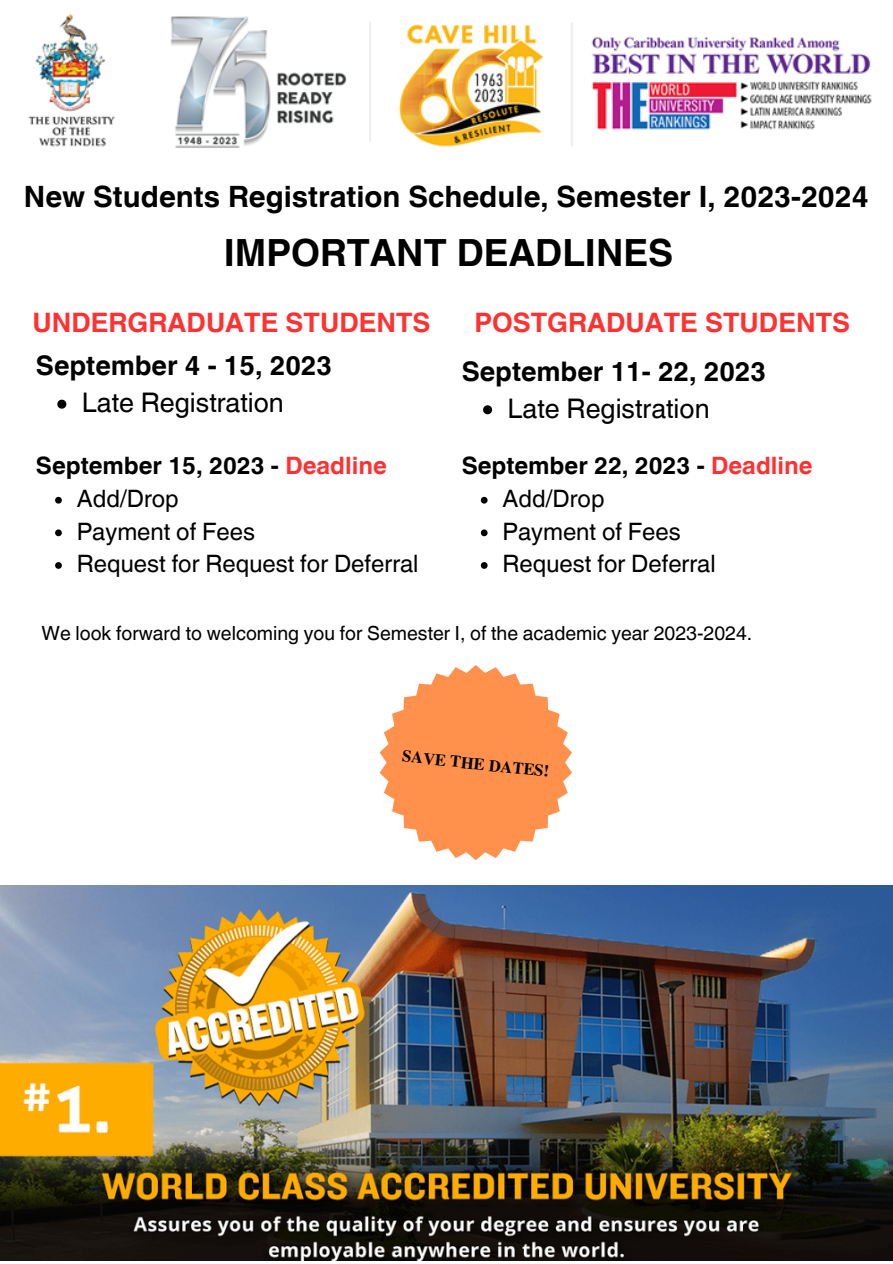
<style>
.page{position:relative;width:893px;height:1264px;background:#fff}
.page>*{position:absolute;margin:0;border:0;box-sizing:border-box;transform-origin:0 0}
.t1{font:700 37.5px "Helvetica World";color:#000}
.t2{font:700 29.4px "Helvetica World";color:#000}
.t3{font:700 27px "Helvetica World";color:#000}
.t4{font:27px "Helvetica World";color:#000}
.t5{font:700 26.85px "Helvetica World";color:#ff3131}
.t6{font:24px "Helvetica World";color:#000}
.t7{font:700 24px "Helvetica World";color:#000}
.t8{font:19.5px "Helvetica World";color:#000}
.t9{font:700 16.5px "Te X Gyre Termes";color:#000}
.s1{color:#ff3131}
</style>
<div class="page">
<svg style="left:379px;top:665px;width:193px;height:195px"></svg>
<img style="left:0;top:885px;width:892px;height:375px">
<svg style="left:57px;top:399px;width:9px;height:9px"></svg>
<svg style="left:55px;top:497px;width:7px;height:6px"></svg>
<svg style="left:55px;top:529px;width:7px;height:7px"></svg>
<svg style="left:55px;top:562px;width:7px;height:7px"></svg>
<svg style="left:483px;top:405px;width:9px;height:9px"></svg>
<svg style="left:481px;top:497px;width:6px;height:6px"></svg>
<svg style="left:481px;top:529px;width:6px;height:7px"></svg>
<svg style="left:481px;top:562px;width:6px;height:7px"></svg>
<img style="left:28px;top:14px;width:844px;height:134px">
<p class="t2" style="left:24px;top:173px;width:846px">New Students Registration Schedule, Semester I, 2023-2024</p>
<p class="t1" style="left:224px;top:222px;width:451px">IMPORTANT DEADLINES</p>
<p class="t5" style="left:32px;top:301px;width:399px">UNDERGRADUATE STUDENTS</p>
<p class="t5" style="left:474px;top:301px;width:377px">POSTGRADUATE STUDENTS</p>
<p class="t3" style="left:36px;top:343px;width:297px">September 4 - 15, 2023</p>
<p class="t3" style="left:461px;top:349px;width:306px">September 11- 22, 2023</p>
<p class="t4" style="left:82px;top:386px;width:203px">Late Registration</p>
<p class="t4" style="left:507px;top:392px;width:203px">Late Registration</p>
<p class="t7" style="left:36px;top:446px;width:352px">September 15, 2023 - <span class="s1">Deadline</span></p>
<p class="t7" style="left:461px;top:446px;width:352px">September 22, 2023 - <span class="s1">Deadline</span></p>
<p class="t6" style="left:77px;top:484px;width:103px">Add/Drop</p>
<p class="t6" style="left:77px;top:517px;width:180px">Payment of Fees</p>
<p class="t6" style="left:77px;top:549px;width:343px">Request for Request for Deferral</p>
<p class="t6" style="left:502px;top:484px;width:103px">Add/Drop</p>
<p class="t6" style="left:502px;top:517px;width:180px">Payment of Fees</p>
<p class="t6" style="left:502px;top:549px;width:215px">Request for Deferral</p>
<p class="t8" style="left:41px;top:621px;width:712px">We look forward to welcoming you for Semester I, of the academic year 2023-2024.</p>
<p class="t9" style="left:403px;top:743px;width:149px;rotate:6deg">SAVE THE DATES!</p>
</div>
